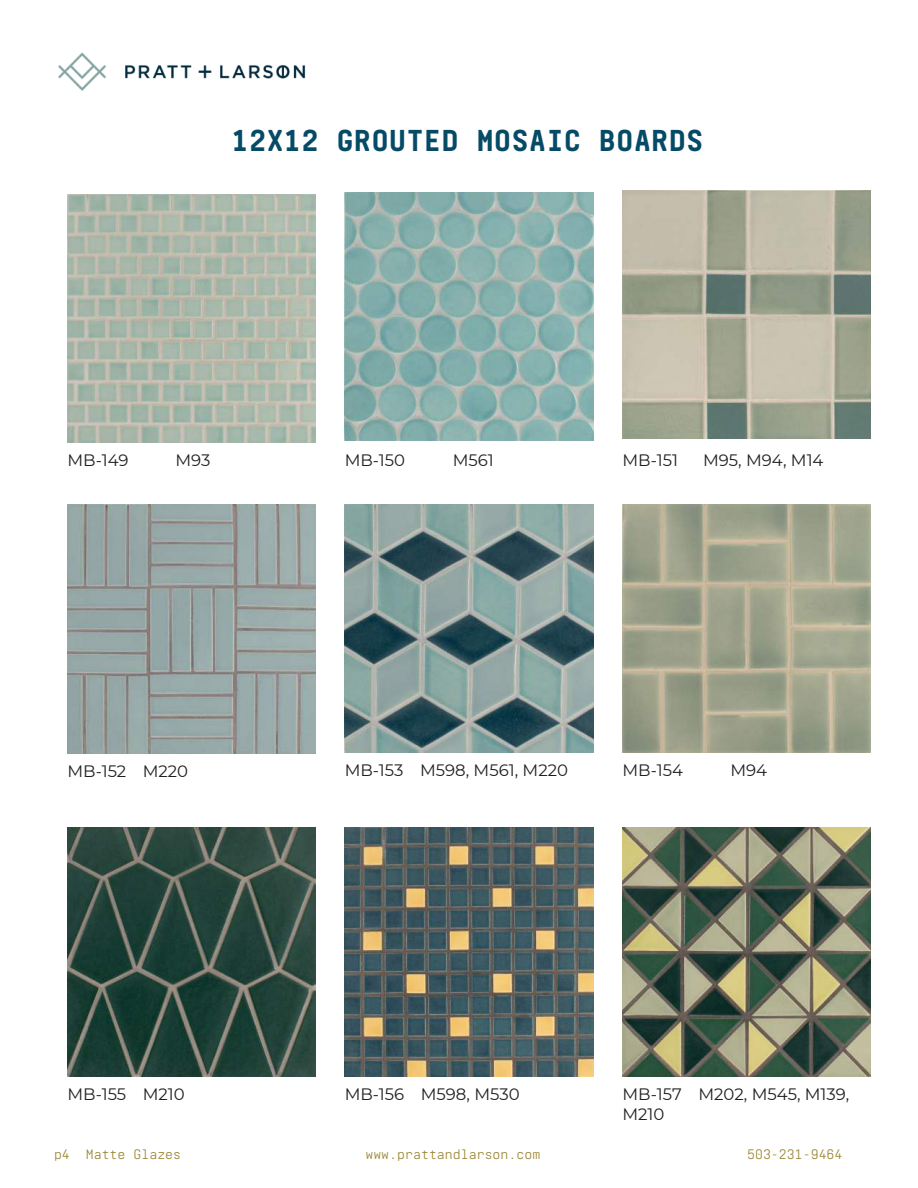
<style>
.page{position:relative;width:918px;height:1188px;background:#fff}
.page>*{position:absolute;margin:0;border:0;box-sizing:border-box;transform-origin:0 0}
.t1{font:900 33px "Realtime";color:#064b65}
.t2{font:16.5px/19.8px "Montserrat";color:#221f1f}
.t3{font:15px "Realtime";color:#9b8532}
</style>
<div class="page">
<img style="left:68px;top:828px;width:248px;height:248px">
<img style="left:622px;top:828px;width:249px;height:248px">
<img style="left:68px;top:194px;width:248px;height:248px">
<img style="left:622px;top:191px;width:249px;height:248px">
<img style="left:345px;top:193px;width:248px;height:248px">
<img style="left:345px;top:828px;width:248px;height:248px">
<img style="left:345px;top:504px;width:248px;height:248px">
<img style="left:622px;top:504px;width:249px;height:249px">
<img style="left:68px;top:505px;width:248px;height:248px">
<img style="left:58px;top:52px;width:248px;height:39px">
<h1 class="t1" style="left:232px;top:120px;width:474px">12X12 GROUTED MOSAIC BOARDS</h1>
<p class="t2" style="left:68px;top:449px;width:63px">MB-149</p>
<p class="t2" style="left:175px;top:449px;width:36px">M93</p>
<p class="t2" style="left:345px;top:449px;width:62px">MB-150</p>
<p class="t2" style="left:453px;top:449px;width:43px">M561</p>
<p class="t2" style="left:622px;top:449px;width:57px">MB-151</p>
<p class="t2" style="left:703px;top:449px;width:122px">M95, M94, M14</p>
<p class="t2" style="left:68px;top:761px;width:122px">MB-152 M220</p>
<p class="t2" style="left:345px;top:760px;width:225px">MB-153 M598, M561, M220</p>
<p class="t2" style="left:622px;top:760px;width:62px">MB-154</p>
<p class="t2" style="left:730px;top:760px;width:38px">M94</p>
<p class="t2" style="left:68px;top:1084px;width:119px">MB-155 M210</p>
<p class="t2" style="left:622px;top:1084px;width:228px">MB-157 M202, M545, M139,<br>M210</p>
<p class="t2" style="left:345px;top:1084px;width:176px">MB-156 M598, M530</p>
<p class="t3" style="left:54px;top:1149px;width:129px">p4 Matte Glazes</p>
<p class="t3" style="left:365px;top:1149px;width:176px">www.prattandlarson.com</p>
<p class="t3" style="left:747px;top:1145px;width:97px">503-231-9464</p>
</div>
